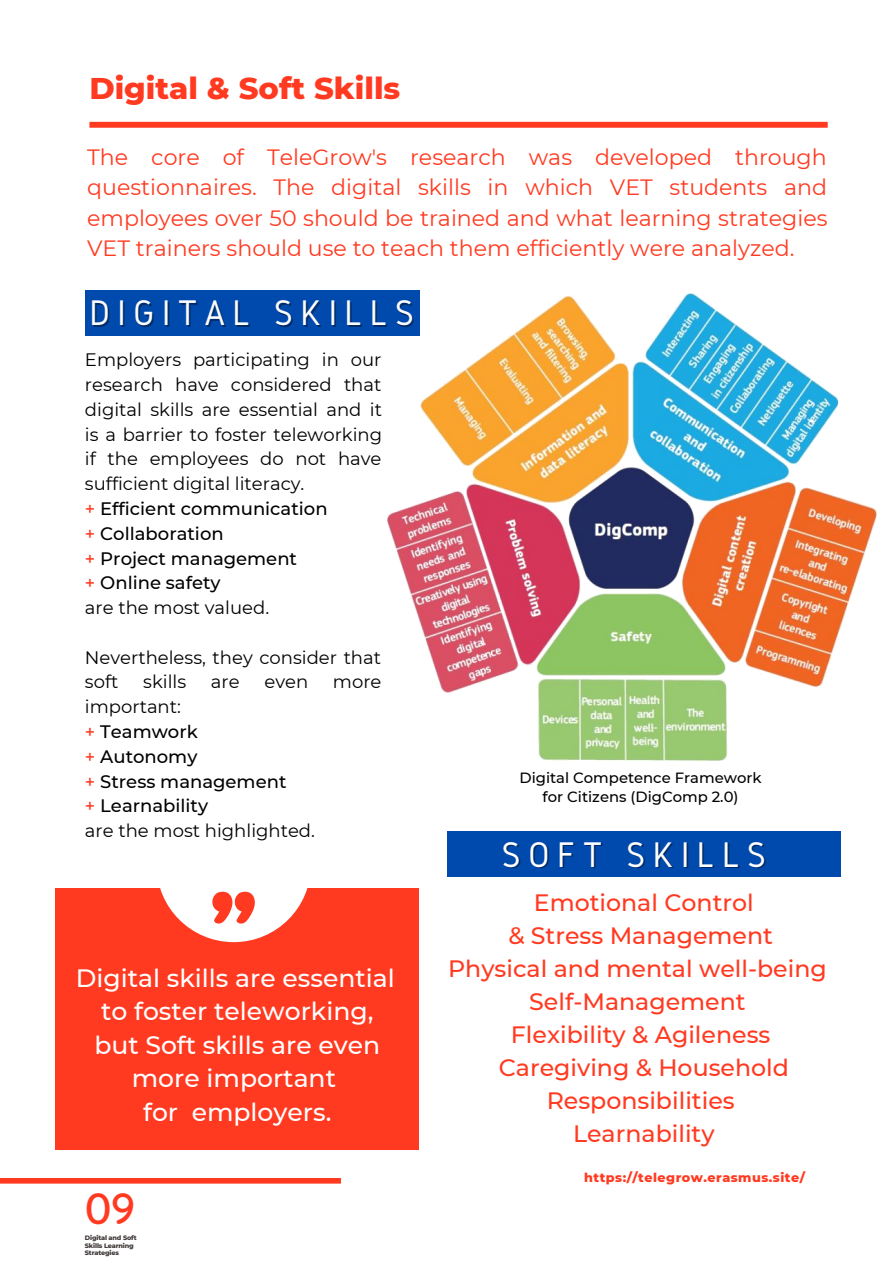
<style>
.page{position:relative;width:894px;height:1264px;background:#fff}
.page>*{position:absolute;margin:0;border:0;box-sizing:border-box;transform-origin:0 0}
.t1{font:78px "Borsok";color:#ff3a21}
.t2{font:500 44.4px "Quicksand";color:#ff3a21}
.t3{font:37.05px "Gidole";letter-spacing:.2em;color:#fdfdfd}
.t4{font:37.05px "Gidole";letter-spacing:.2em;color:#fff}
.t5{font:800 30.6px "Montserrat";color:#ff3a21}
.t6{font:500 25.05px/33.5px "Montserrat";color:#fff;text-align:center}
.t7{font:500 23.7px/33px "Montserrat";color:#ff3a21;text-align:center}
.t8{font:22.05px/30.5px "Montserrat";color:#ff3a21;text-align:justify}
.t9{font:18px/24.8px "Montserrat";color:#000;text-align:justify}
.t10{font:500 18px "Montserrat";color:#000}
.t11{font:500 14.85px/19.8px "Montserrat";color:#000;text-align:center}
.t12{font:800 12.75px "Montserrat";letter-spacing:.04em;color:#ff3a21}
.t13{font:800 6.45px/7.6px "Montserrat";letter-spacing:-.025em;color:#403938}
.s1{color:#ff3a21}
</style>
<div class="page">
<div style="left:89px;top:122px;width:738px;height:6px;background:#ff3a21"></div>
<div style="left:0;top:1177px;width:341px;height:6px;background:#ff3a21"></div>
<img style="left:341px;top:290px;width:536px;height:472px">
<div style="left:55px;top:888px;width:364px;height:261px;background:#ff3a21"></div>
<div style="left:156px;top:787px;width:155px;height:155px;background:#fff;border-radius:50%"></div>
<div style="left:85px;top:290px;width:334px;height:45px;background:#004aad"></div>
<div style="left:447px;top:831px;width:393px;height:45px;background:#004aad"></div>
<p class="t5" style="left:89px;top:69px;width:312px">Digital &amp; Soft Skills</p>
<p class="t8" style="left:87px;top:142px;width:741px">The core of TeleGrow's research was developed through questionnaires. The digital skills in which VET students and employees over 50 should be trained and what learning strategies VET trainers should use to teach them efficiently were analyzed.</p>
<p class="t3" style="left:89px;top:292px;width:326px">DIGITAL SKILLS</p>
<p class="t9" style="left:85px;top:347px;width:299px">Employers participating in our research have considered that digital skills are essential and it is a barrier to foster teleworking if the employees do not have sufficient digital literacy.</p>
<p class="t10" style="left:85px;top:497px;width:244px"><span class="s1">+</span> Efficient communication</p>
<p class="t10" style="left:85px;top:522px;width:140px"><span class="s1">+</span> Collaboration</p>
<p class="t10" style="left:85px;top:547px;width:213px"><span class="s1">+</span> Project management</p>
<p class="t10" style="left:85px;top:572px;width:137px"><span class="s1">+</span> Online safety</p>
<p class="t9" style="left:85px;top:595px;width:186px">are the most valued.</p>
<p class="t9" style="left:85px;top:645px;width:297px">Nevertheless, they consider that soft</p>
<p class="t9" style="left:143px;top:669px;width:44px">skills</p>
<p class="t9" style="left:211px;top:669px;width:30px">are</p>
<p class="t9" style="left:264px;top:669px;width:45px">even</p>
<p class="t9" style="left:333px;top:669px;width:50px">more</p>
<p class="t9" style="left:85px;top:694px;width:97px">important:</p>
<p class="t10" style="left:85px;top:720px;width:114px"><span class="s1">+</span> Teamwork</p>
<p class="t10" style="left:85px;top:745px;width:114px"><span class="s1">+</span> Autonomy</p>
<p class="t10" style="left:85px;top:770px;width:203px"><span class="s1">+</span> Stress management</p>
<p class="t10" style="left:85px;top:795px;width:125px"><span class="s1">+</span> Learnability</p>
<p class="t9" style="left:85px;top:818px;width:231px">are the most highlighted.</p>
<p class="t1" style="left:211px;top:872px;width:46px">"</p>
<p class="t6" style="left:76px;top:961px;width:320px">Digital skills are essential to foster teleworking, but Soft skills are even more important</p>
<p class="t6" style="left:143px;top:1095px;width:189px">for employers.</p>
<p class="t2" style="left:85px;top:1179px;width:52px">09</p>
<p class="t13" style="left:85px;top:1233px;width:53px">Digital and Soft<br>Skills Learning<br>Strategies</p>
<p class="t11" style="left:519px;top:767px;width:243px">Digital Competence Framework for Citizens (DigComp 2.0)</p>
<p class="t4" style="left:501px;top:834px;width:266px">SOFT SKILLS</p>
<p class="t7" style="left:508px;top:886px;width:266px">Emotional Control<br>&amp; Stress Management</p>
<p class="t7" style="left:448px;top:952px;width:380px">Physical and mental well-being</p>
<p class="t7" style="left:529px;top:985px;width:218px">Self-Management</p>
<p class="t7" style="left:511px;top:1018px;width:261px">Flexibility &amp; Agileness</p>
<p class="t7" style="left:498px;top:1051px;width:291px">Caregiving &amp; Household<br>Responsibilities</p>
<p class="t7" style="left:573px;top:1116px;width:143px">Learnability</p>
<p class="t12" style="left:584px;top:1169px;width:222px">https://telegrow.erasmus.site/</p>
</div>
